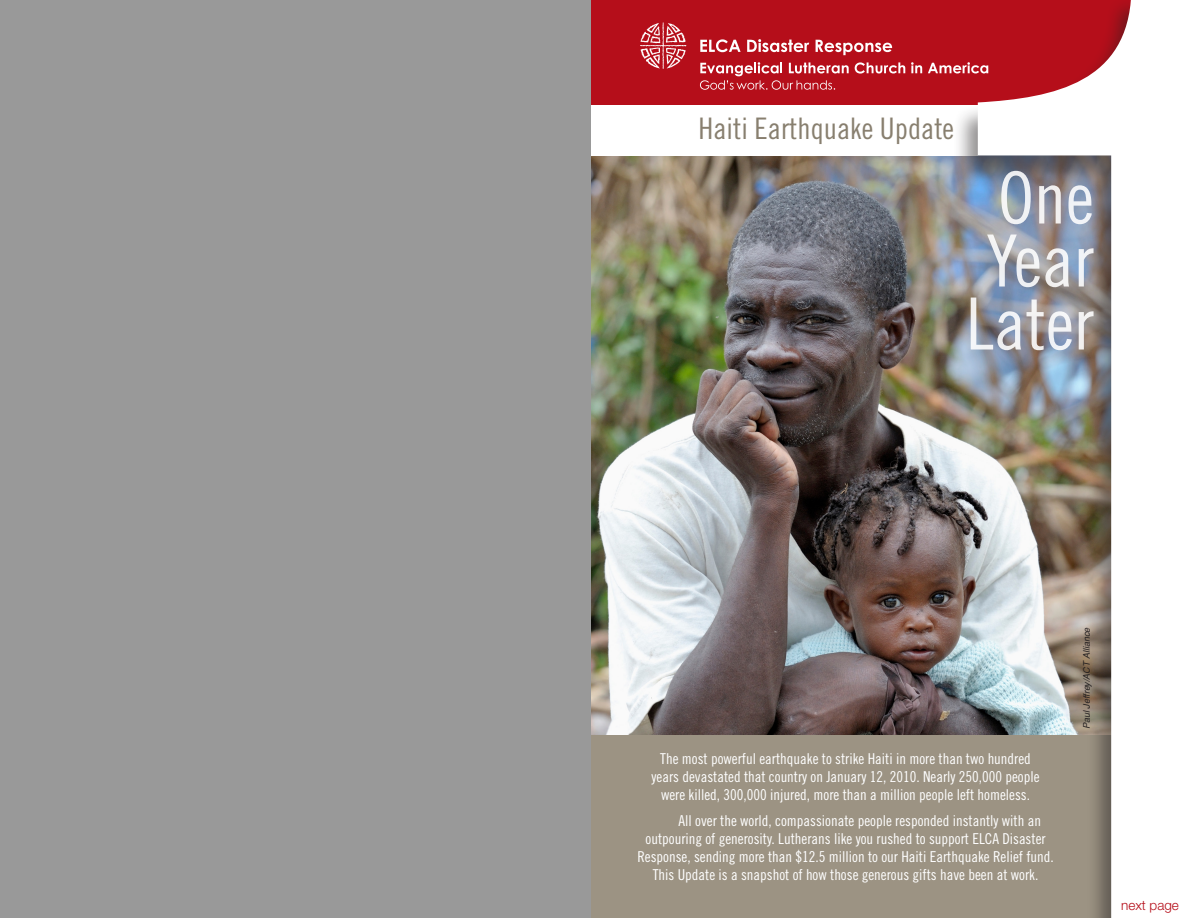
<style>
.page{position:relative;width:1188px;height:918px;background:#fff}
.page>*{position:absolute;margin:0;border:0;box-sizing:border-box;transform-origin:0 0}
.t1{font:72px/63px "Trade Gothic Cond Eighteen";color:#fff;text-align:center}
.t2{font:29.7px "Trade Gothic LT Std Cn 18";color:#887f6f}
.t3{font:15px/18px "Trade Gothic Cond Eighteen";color:#fff;text-align:center}
.t4{font:300 13.5px "Helvetica Neue";color:#b50e1a}
.t5{font:italic 9px "Helvetica";color:#231f20}
</style>
<div class="page">
<img style="left:591px;top:156px;width:361px;height:579px">
<div style="left:589px;top:0;width:599px;height:105px;background:#b50e1a"></div>
<svg style="left:855px;top:62px;width:50px;height:12px"></svg>
<svg style="left:911px;top:62px;width:11px;height:11px"></svg>
<svg style="left:928px;top:62px;width:24px;height:11px"></svg>
<svg style="left:700px;top:62px;width:149px;height:28px"></svg>
<svg style="left:640px;top:22px;width:46px;height:47px"></svg>
<svg style="left:700px;top:39px;width:41px;height:13px"></svg>
<svg style="left:747px;top:39px;width:62px;height:13px"></svg>
<svg style="left:816px;top:40px;width:76px;height:15px"></svg>
<div style="left:591px;top:735px;width:522px;height:183px;background:#9e9586"></div>
<div style="left:952px;top:0;width:236px;height:918px;background:#231f20;opacity:.49"></div>
<img style="left:978px;top:0;width:210px;height:918px">
<div style="left:0;top:0;width:591px;height:918px;background:#999"></div>
<p class="t2" style="left:699px;top:111px;width:257px">Haiti Earthquake Update</p>
<h1 class="t1" style="left:966px;top:166px;width:130px">One<br>Year<br>Later</h1>
<p class="t3" style="left:652px;top:749px;width:390px">The most powerful earthquake to strike Haiti in more than two hundred years devastated that country on January 12, 2010. Nearly 250,000 people were killed, 300,000 injured, more than a million people left homeless.</p>
<p class="t3" style="left:679px;top:812px;width:364px">All over the world, compassionate people responded instantly with an</p>
<p class="t3" style="left:646px;top:830px;width:402px">outpouring of generosity. Lutherans like you rushed to support ELCA Disaster</p>
<p class="t3" style="left:637px;top:848px;width:418px">Response, sending more than $12.5 million to our Haiti Earthquake Relief fund.</p>
<p class="t3" style="left:653px;top:866px;width:387px">This Update is a snapshot of how those generous gifts have been at work.</p>
<p class="t5" style="left:1081px;top:729px;width:103px;rotate:-90deg">Paul Jeffrey/ACT Alliance</p>
<p class="t4" style="left:1121px;top:897px;width:59px">next page</p>
</div>
